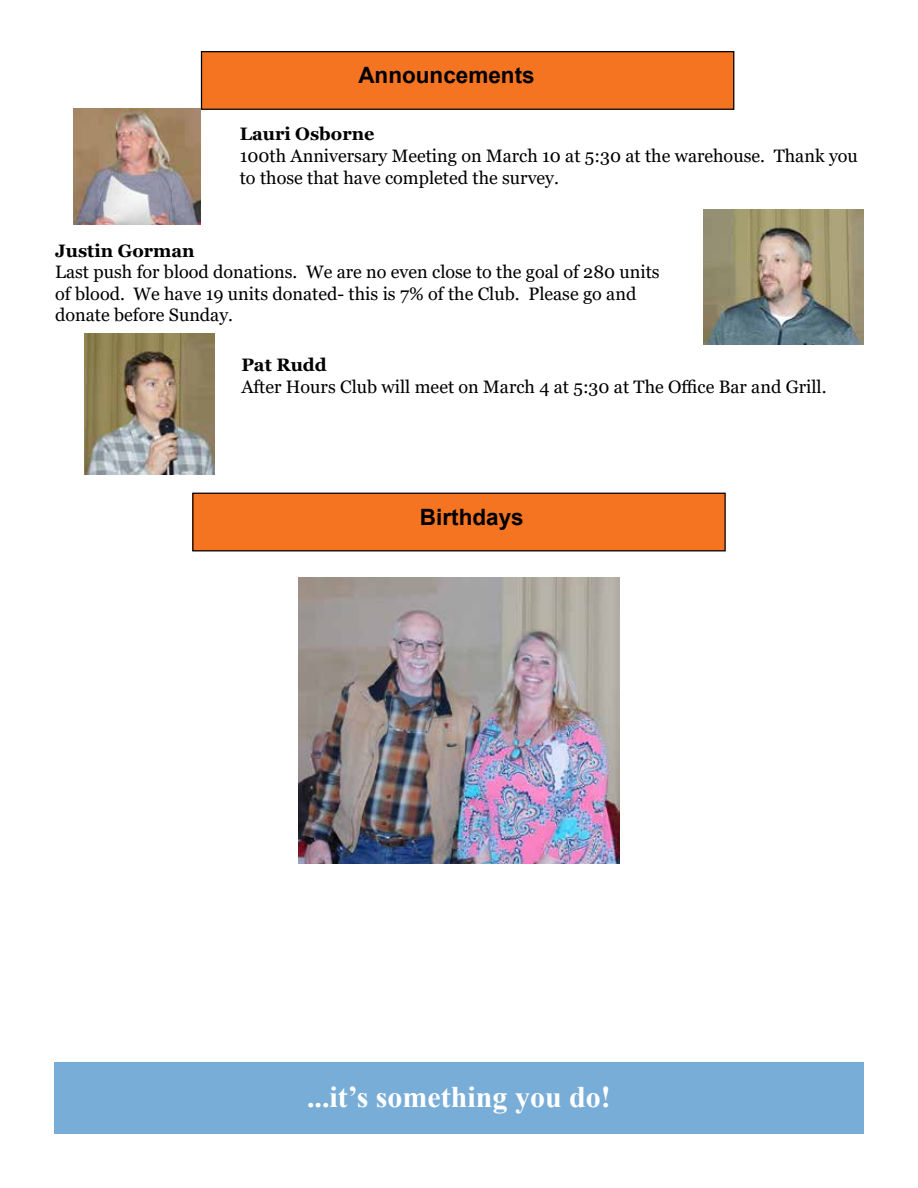
<style>
.page{position:relative;width:918px;height:1188px;background:#fff}
.page>*{position:absolute;margin:0;border:0;box-sizing:border-box;transform-origin:0 0}
.t1{font:700 30px "Times New Roman";color:#fff}
.t2{font:700 22.5px "Arial";color:#000}
.t3{font:18px/21.6px "Georgia";color:#000}
.t4{font:700 18px "Georgia";color:#000}
</style>
<div class="page">
<div style="left:54px;top:1063px;width:810px;height:71px;background:#78add7"></div>
<div style="left:202px;top:52px;width:532px;height:57px;background:#f47421"></div>
<div style="left:201px;top:51px;width:533px;height:59px;border:1px solid #000"></div>
<div style="left:193px;top:493px;width:532px;height:58px;background:#f47421"></div>
<div style="left:192px;top:493px;width:534px;height:58px;border:1px solid #000"></div>
<img style="left:73px;top:109px;width:128px;height:115px">
<img style="left:703px;top:210px;width:161px;height:135px">
<img style="left:85px;top:333px;width:129px;height:141px">
<img style="left:299px;top:577px;width:320px;height:286px">
<p class="t2" style="left:358px;top:60px;width:178px">Announcements</p>
<p class="t4" style="left:240px;top:123px;width:136px">Lauri Osborne</p>
<p class="t3" style="left:240px;top:145px;width:620px">100th Anniversary Meeting on March 10 at 5:30 at the warehouse. Thank you to those that have completed the survey.</p>
<p class="t4" style="left:55px;top:239px;width:141px">Justin Gorman</p>
<p class="t3" style="left:55px;top:262px;width:606px">Last push for blood donations. We are no even close to the goal of 280 units of blood. We have 19 units donated- this is 7% of the Club. Please go and donate before Sunday.</p>
<p class="t4" style="left:241px;top:354px;width:87px">Pat Rudd</p>
<p class="t3" style="left:241px;top:376px;width:587px">After Hours Club will meet on March 4 at 5:30 at The Office Bar and Grill.</p>
<p class="t2" style="left:420px;top:501px;width:105px">Birthdays</p>
<h1 class="t1" style="left:307px;top:1076px;width:305px">...it’s something you do!</h1>
</div>
